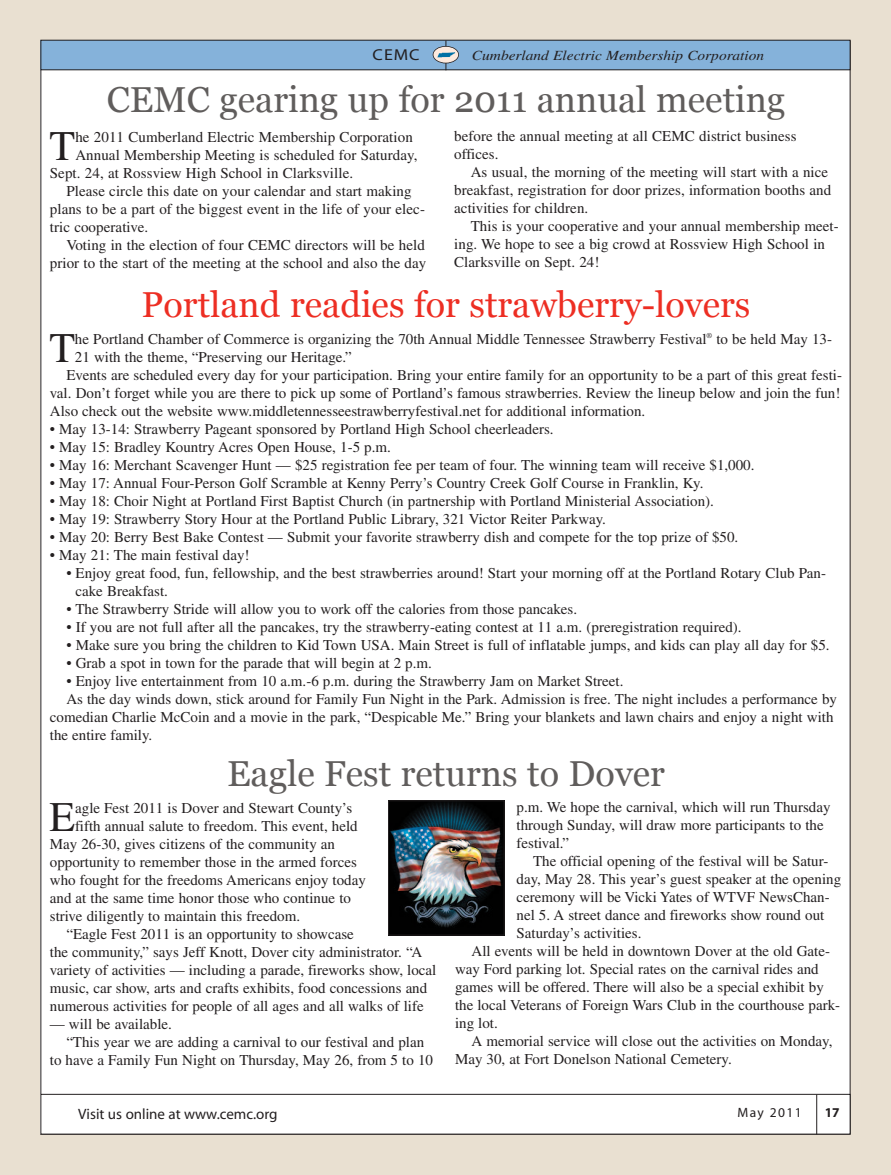
<style>
.page{position:relative;width:891px;height:1175px;background:#fff}
.page>*{position:absolute;margin:0;border:0;box-sizing:border-box;transform-origin:0 0}
.t1{font:42.15px "Times";color:#231f20}
.t2{font:36px "Georgia";color:#605d5c}
.t3{font:36px "Georgia";color:#ed2e23}
.t4{font:15.9px "Myriad";color:#231f20;scale:1.14 1}
.t5{font:15px/18px "Times";color:#231f20}
.t6{font:15px "Myriad";color:#231f20}
.t7{font:italic 13.95px "Times";color:#231f20;scale:1.1 1}
.t8{font:13.5px "Myriad";letter-spacing:.105em;color:#231f20}
.t9{font:700 13.5px "Myriad";color:#231f20}
</style>
<div class="page">
<div style="left:0;top:0;width:891px;height:1174px;background:#e9e0d1"></div>
<div style="left:41px;top:41px;width:809px;height:1093px;background:#fff"></div>
<div style="left:41px;top:40px;width:809px;height:30px;background:#85b2da"></div>
<div style="left:40px;top:40px;width:810px;height:30px;border:1px solid #231f20"></div>
<div style="left:40px;top:1094px;width:810px;height:40px;border:1px solid #231f20"></div>
<hr style="left:816px;top:1094px;width:1px;height:40px;background:#231f20">
<hr style="left:446px;top:40px;width:1px;height:30px;background:#231f20">
<div style="left:433px;top:46px;width:26px;height:17px;background:#fdeade;border-radius:50%"></div>
<div style="left:433px;top:46px;width:26px;height:17px;border:2px solid #231f20;border-radius:50%"></div>
<svg style="left:437px;top:52px;width:18px;height:5px"></svg>
<img style="left:390px;top:802px;width:113px;height:131px">
<div style="left:388px;top:800px;width:117px;height:135px;border:1px solid #231f20"></div>
<p class="t4" style="left:373px;top:49px;width:43px">CEMC</p>
<p class="t7" style="left:472px;top:50px;width:267px">Cumberland Electric Membership Corporation</p>
<h2 class="t2" style="left:107px;top:79px;width:680px">CEMC gearing up for 2011 annual meeting</h2>
<h1 class="t1" style="left:49px;top:132px;width:27px">T</h1>
<p class="t5" style="left:75px;top:130px;width:339px">he 2011 Cumberland Electric Membership Corporation</p>
<p class="t5" style="left:75px;top:148px;width:344px">Annual Membership Meeting is scheduled for Saturday,</p>
<p class="t5" style="left:50px;top:166px;width:305px">Sept. 24, at Rossview High School in Clarksville.</p>
<p class="t5" style="left:66px;top:184px;width:347px">Please circle this date on your calendar and start making</p>
<p class="t5" style="left:50px;top:202px;width:377px">plans to be a part of the biggest event in the life of your elec-</p>
<p class="t5" style="left:50px;top:220px;width:100px">tric cooperative.</p>
<p class="t5" style="left:66px;top:238px;width:360px">Voting in the election of four CEMC directors will be held</p>
<p class="t5" style="left:50px;top:256px;width:378px">prior to the start of the meeting at the school and also the day</p>
<p class="t5" style="left:454px;top:129px;width:344px">before the annual meeting at all CEMC district business offices.</p>
<p class="t5" style="left:454px;top:165px;width:379px;text-indent:16px">As usual, the morning of the meeting will start with a nice breakfast, registration for door prizes, information booths and activities for children.</p>
<p class="t5" style="left:454px;top:219px;width:386px;text-indent:16px">This is your cooperative and your annual membership meet&shy;ing. We hope to see a big crowd at Rossview High School in<br>Clarksville on Sept. 24!</p>
<h2 class="t3" style="left:142px;top:284px;width:610px">Portland readies for strawberry-lovers</h2>
<h1 class="t1" style="left:49px;top:333px;width:27px">T</h1>
<p class="t5" style="left:75px;top:331px;width:759px">he Portland Chamber of Commerce is organizing the 70th Annual Middle Tennessee Strawberry Festival<sup>®</sup> to be held May 13-</p>
<p class="t5" style="left:75px;top:349px;width:278px">21 with the theme, “Preserving our Heritage.”</p>
<p class="t5" style="left:66px;top:367px;width:777px">Events are scheduled every day for your participation. Bring your entire family for an opportunity to be a part of this great festi-</p>
<p class="t5" style="left:50px;top:385px;width:792px">val. Don’t forget while you are there to pick up some of Portland’s famous strawberries. Review the lineup below and join the fun!</p>
<p class="t5" style="left:50px;top:403px;width:597px">Also check out the website www.middletennesseestrawberryfestival.net for additional information.</p>
<p class="t5" style="left:50px;top:421px;width:505px">• May 13-14: Strawberry Pageant sponsored by Portland High School cheerleaders.</p>
<p class="t5" style="left:50px;top:439px;width:343px">• May 15: Bradley Kountry Acres Open House, 1-5 p.m.</p>
<p class="t5" style="left:50px;top:457px;width:706px">• May 16: Merchant Scavenger Hunt — $25 registration fee per team of four. The winning team will receive $1,000.</p>
<p class="t5" style="left:50px;top:475px;width:655px">• May 17: Annual Four-Person Golf Scramble at Kenny Perry’s Country Creek Golf Course in Franklin, Ky.</p>
<p class="t5" style="left:50px;top:493px;width:666px">• May 18: Choir Night at Portland First Baptist Church (in partnership with Portland Ministerial Association).</p>
<p class="t5" style="left:50px;top:511px;width:558px">• May 19: Strawberry Story Hour at the Portland Public Library, 321 Victor Reiter Parkway.</p>
<p class="t5" style="left:50px;top:529px;width:690px">• May 20: Berry Best Bake Contest — Submit your favorite strawberry dish and compete for the top prize of $50.</p>
<p class="t5" style="left:50px;top:547px;width:201px">• May 21: The main festival day!</p>
<p class="t5" style="left:76px;top:565px;width:752px;text-indent:-9px">• Enjoy great food, fun, fellowship, and the best strawberries around! Start your morning off at the Portland Rotary Club Pan&shy;cake Breakfast.</p>
<p class="t5" style="left:66px;top:601px;width:512px">• The Strawberry Stride will allow you to work off the calories from those pancakes.</p>
<p class="t5" style="left:66px;top:619px;width:677px">• If you are not full after all the pancakes, try the strawberry-eating contest at 11 a.m. (preregistration required).</p>
<p class="t5" style="left:66px;top:637px;width:765px">• Make sure you bring the children to Kid Town USA. Main Street is full of inflatable jumps, and kids can play all day for $5.</p>
<p class="t5" style="left:66px;top:655px;width:367px">• Grab a spot in town for the parade that will begin at 2 p.m.</p>
<p class="t5" style="left:66px;top:673px;width:559px">• Enjoy live entertainment from 10 a.m.-6 p.m. during the Strawberry Jam on Market Street.</p>
<p class="t5" style="left:66px;top:691px;width:772px">As the day winds down, stick around for Family Fun Night in the Park. Admission is free. The night includes a performance by</p>
<p class="t5" style="left:50px;top:709px;width:785px">comedian Charlie McCoin and a movie in the park, “Despicable Me.” Bring your blankets and lawn chairs and enjoy a night with</p>
<p class="t5" style="left:50px;top:727px;width:104px">the entire family.</p>
<h2 class="t2" style="left:227px;top:752px;width:439px">Eagle Fest returns to Dover</h2>
<h1 class="t1" style="left:50px;top:802px;width:27px">E</h1>
<p class="t5" style="left:75px;top:800px;width:279px">agle Fest 2011 is Dover and Stewart County’s</p>
<p class="t5" style="left:75px;top:818px;width:284px">fifth annual salute to freedom. This event, held</p>
<p class="t5" style="left:50px;top:836px;width:287px">May 26-30, gives citizens of the community an</p>
<p class="t5" style="left:50px;top:854px;width:309px">opportunity to remember those in the armed forces</p>
<p class="t5" style="left:50px;top:872px;width:318px">who fought for the freedoms Americans enjoy today</p>
<p class="t5" style="left:50px;top:890px;width:303px">and at the same time honor those who continue to</p>
<p class="t5" style="left:50px;top:908px;width:252px">strive diligently to maintain this freedom.</p>
<p class="t5" style="left:66px;top:926px;width:289px">“Eagle Fest 2011 is an opportunity to showcase</p>
<p class="t5" style="left:50px;top:944px;width:374px">the community,” says Jeff Knott, Dover city administrator. “A</p>
<p class="t5" style="left:50px;top:962px;width:388px">variety of activities — including a parade, fireworks show, local</p>
<p class="t5" style="left:50px;top:980px;width:379px">music, car show, arts and crafts exhibits, food concessions and</p>
<p class="t5" style="left:50px;top:998px;width:375px">numerous activities for people of all ages and all walks of life</p>
<p class="t5" style="left:50px;top:1016px;width:124px">— will be available.</p>
<p class="t5" style="left:66px;top:1034px;width:359px">“This year we are adding a carnival to our festival and plan</p>
<p class="t5" style="left:50px;top:1052px;width:385px">to have a Family Fun Night on Thursday, May 26, from 5 to 10</p>
<p class="t5" style="left:517px;top:799px;width:315px">p.m. We hope the carnival, which will run Thursday through Sunday, will draw more participants to the festival.”</p>
<p class="t5" style="left:533px;top:853px;width:297px">The official opening of the festival will be Satur-</p>
<p class="t5" style="left:517px;top:871px;width:326px">day, May 28. This year’s guest speaker at the opening</p>
<p class="t5" style="left:517px;top:889px;width:315px">ceremony will be Vicki Yates of WTVF NewsChan-</p>
<p class="t5" style="left:517px;top:907px;width:309px">nel 5. A street dance and fireworks show round out</p>
<p class="t5" style="left:517px;top:925px;width:126px">Saturday’s activities.</p>
<p class="t5" style="left:472px;top:943px;width:360px">All events will be held in downtown Dover at the old Gate-</p>
<p class="t5" style="left:455px;top:961px;width:365px">way Ford parking lot. Special rates on the carnival rides and</p>
<p class="t5" style="left:455px;top:979px;width:370px">games will be offered. There will also be a special exhibit by</p>
<p class="t5" style="left:455px;top:997px;width:387px">the local Veterans of Foreign Wars Club in the courthouse park-</p>
<p class="t5" style="left:455px;top:1015px;width:44px">ing lot.</p>
<p class="t5" style="left:472px;top:1033px;width:363px">A memorial service will close out the activities on Monday,</p>
<p class="t5" style="left:455px;top:1051px;width:278px">May 30, at Fort Donelson National Cemetery.</p>
<p class="t6" style="left:78px;top:1107px;width:201px">Visit us online at www.cemc.org</p>
<p class="t8" style="left:738px;top:1107px;width:66px">May 2011</p>
<p class="t9" style="left:825px;top:1107px;width:16px">17</p>
</div>
